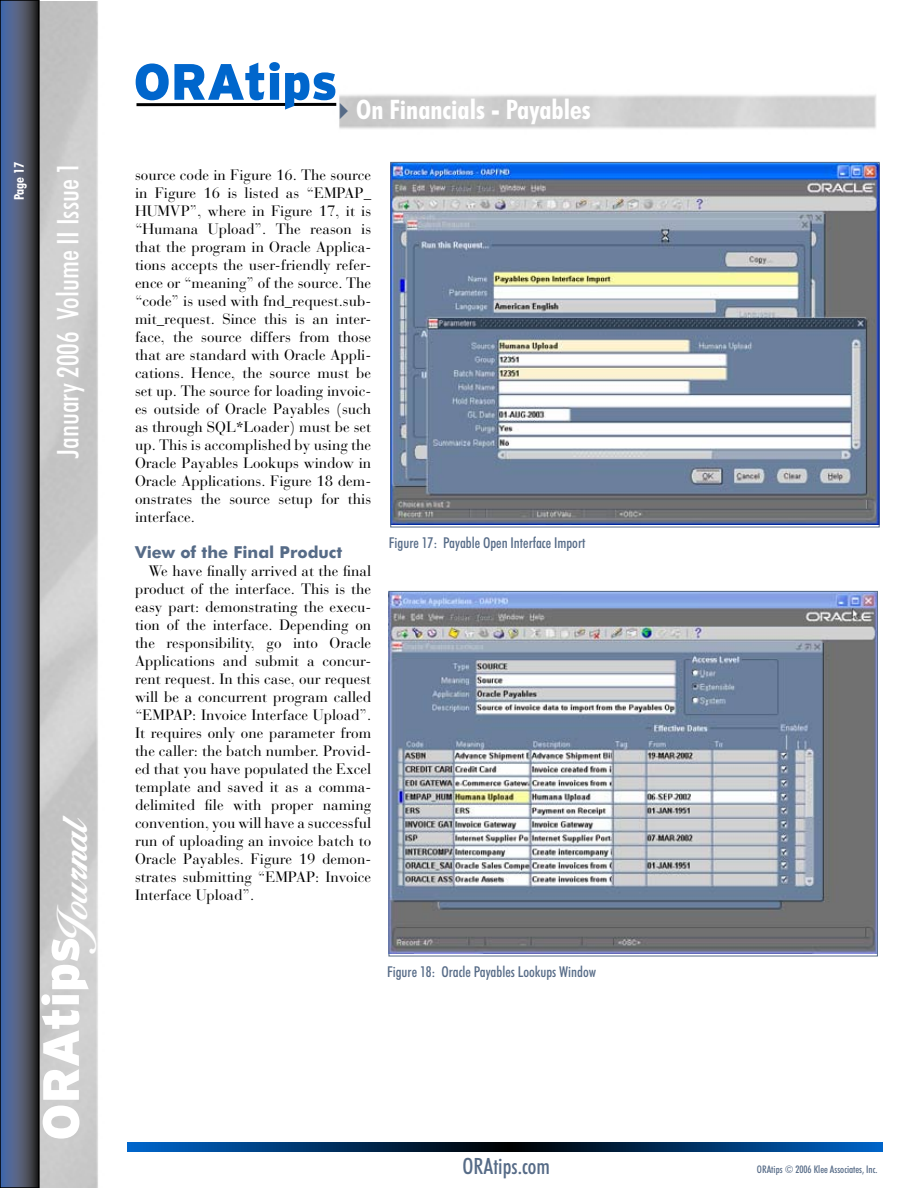
<style>
.page{position:relative;width:918px;height:1188px;background:#fff}
.page>*{position:absolute;margin:0;border:0;box-sizing:border-box;transform-origin:0 0}
.t1{font:900 51px "Interstate";letter-spacing:-.005em;color:#fff}
.t2{font:900 51px "Interstate";letter-spacing:-.005em;color:#06c}
.t3{font:500 condensed 30px "Futura BT";color:#fff}
.t4{font:700 condensed 27px "Futura BT";color:#fff}
.t5{font:500 condensed 22.5px "Futura BT";color:#566b87}
.t6{font:700 16.5px "Futura BT";color:#566b87}
.t7{font:15px/18px "Bauer Bodoni";color:#000;text-align:justify}
.t8{font:500 condensed 15px "Futura BT";color:#566b87}
.t9{font:700 condensed 13.5px "Futura BT";color:#fff}
.t10{font:500 condensed 10.5px "Futura BT";color:#566b87}
.s1{color:#566b87}
</style>
<div class="page">
<img style="left:40px;top:2px;width:840px;height:1186px">
<hr style="left:136px;top:103px;width:200px;height:3px;background:#000">
<svg style="left:3px;top:3px;width:34px;height:1182px;background:#4b5774"></svg>
<div style="left:0;top:0;width:40px;height:1188px;border:2px solid #000"></div>
<svg style="left:128px;top:1142px;width:755px;height:10px;background:#003265"></svg>
<img style="left:392px;top:164px;width:486px;height:360px">
<img style="left:391px;top:593px;width:485px;height:361px">
<p class="t9" style="left:11px;top:200px;width:39px;rotate:-90deg">Page 17</p>
<h2 class="t3" style="left:50px;top:458px;width:298px;rotate:-90deg">January 2006 Volume II Issue 1</h2>
<h1 class="t1" style="left:32px;top:1141px;width:329px;rotate:-90deg">ORAtips <sub>Journal</sub></h1>
<h1 class="t2" style="left:134px;top:53px;width:206px">ORAtips</h1>
<h3 class="t4" style="left:331px;top:93px;width:262px"><span class="s1">✔</span>On Financials - Payables</h3>
<p class="t7" style="left:135px;top:166px;width:238px">source code in Figure 16. The source in Figure 16 is listed as “EMPAP_ HUMVP”, where in Figure 17, it is “Humana Upload”. The reason is that the program in Oracle Applica&shy;tions accepts the user-friendly refer&shy;ence or “meaning” of the source. The “code” is used with fnd_request.sub&shy;mit_request. Since this is an inter&shy;face, the source differs from those that are standard with Oracle Appli&shy;cations. Hence, the source must be set up. The source for loading invoic&shy;es outside of Oracle Payables (such as through SQL*Loader) must be set up. This is accomplished by using the Oracle Payables Lookups window in Oracle Applications. Figure 18 dem&shy;onstrates the source setup for this interface.</p>
<p class="t6" style="left:135px;top:542px;width:209px">View of the Final Product</p>
<p class="t7" style="left:135px;top:562px;width:238px;text-indent:14px">We have finally arrived at the final product of the interface. This is the easy part: demonstrating the execu&shy;tion of the interface. Depending on the responsibility, go into Oracle Applications and submit a concur&shy;rent request. In this case, our request will be a concurrent program called “EMPAP: Invoice Interface Upload”.<br>It requires only one parameter from the caller: the batch number. Provid&shy;ed that you have populated the Excel template and saved it as a comma&shy;delimited file with proper naming convention, you will have a successful run of uploading an invoice batch to Oracle Payables. Figure 19 demon&shy;strates submitting “EMPAP: Invoice Interface Upload”.</p>
<p class="t8" style="left:389px;top:534px;width:198px">Figure 17: Payable Open Interface Import</p>
<p class="t8" style="left:387px;top:963px;width:211px">Figure 18: Oracle Payables Lookups Window</p>
<h3 class="t5" style="left:463px;top:1152px;width:89px">ORAtips.com</h3>
<p class="t10" style="left:757px;top:1163px;width:122px">ORAtips © 2006 Klee Associates, Inc.</p>
</div>
